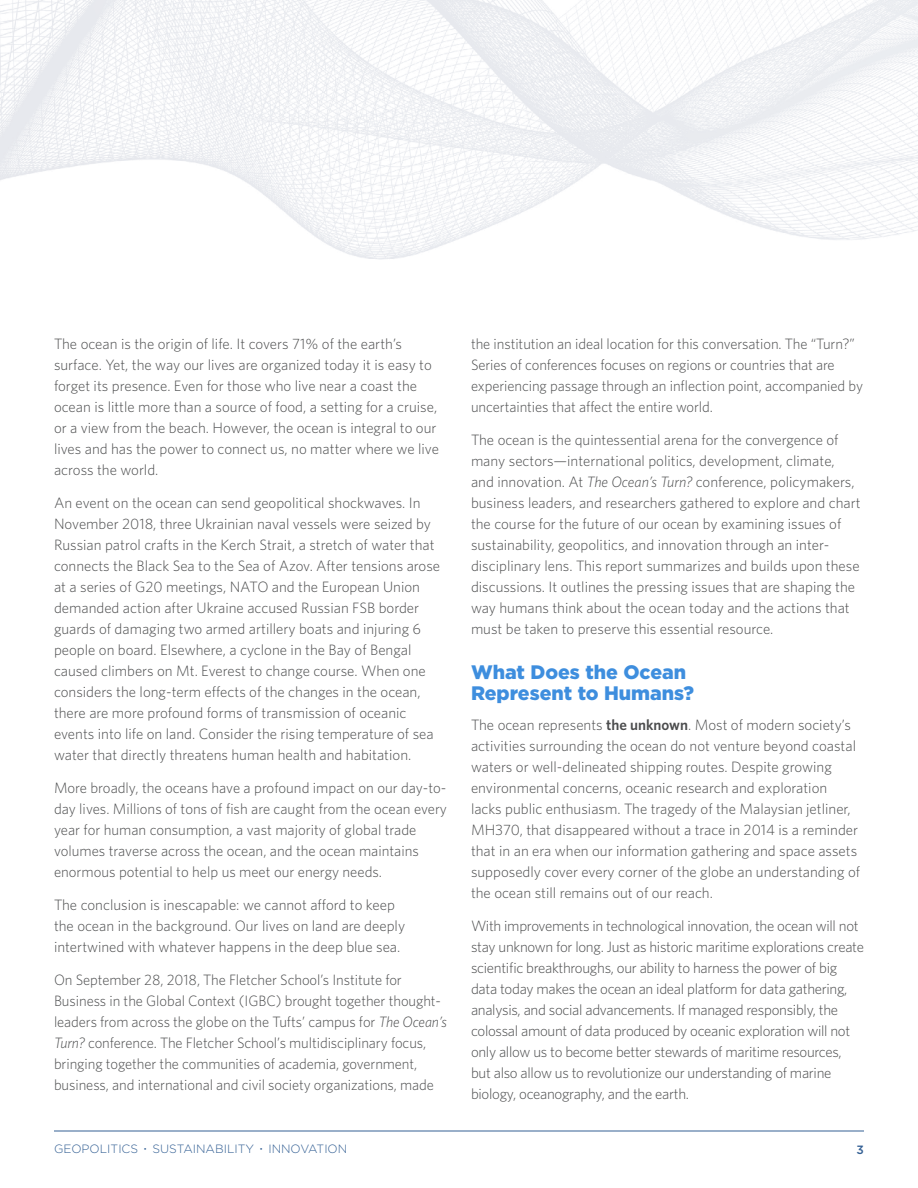
<style>
.page{position:relative;width:918px;height:1188px;background:#fff}
.page>*{position:absolute;margin:0;border:0;box-sizing:border-box;transform-origin:0 0}
.Subheader{font:900 19.5px/21px "Gotham";color:#3e8ede}
.t1{font:300 15px/21px "Whitney";color:#4b4c4d}
.t2{font:300 15px/21px "Whitney";letter-spacing:-.02em;color:#4b4c4d}
.t3{font:300 12px "Gotham";color:#346094}
.t4{font:500 12px "Gotham";color:#346094}
.s1{font-style:italic}
.s2{font-weight:600}
</style>
<div class="page">
<hr style="left:54px;top:1131px;width:810px;height:1px;background:#346094">
<img style="left:0;top:0;width:918px;height:260px">
<p class="t1" style="left:54px;top:332px;width:386px">The ocean is the origin of life. It covers 71% of the earth’s surface. Yet, the way our lives are organized today it is easy to forget its presence. Even for those who live near a coast the ocean is little more than a source of food, a setting for a cruise, or a view from the beach. However, the ocean is integral to our lives and has the power to connect us, no matter where we live across the world.</p>
<p class="t1" style="left:54px;top:491px;width:388px">An event on the ocean can send geopolitical shockwaves. In November 2018, three Ukrainian naval vessels were seized by Russian patrol crafts in the Kerch Strait, a stretch of water that connects the Black Sea to the Sea of Azov. After tensions arose at a series of G20 meetings, NATO and the European Union demanded action after Ukraine accused Russian FSB border guards of damaging two armed artillery boats and injuring 6 people on board. Elsewhere, a cyclone in the Bay of Bengal caused climbers on Mt. Everest to change course. When one considers the long-term effects of the changes in the ocean, there are more profound forms of transmission of oceanic events into life on land. Consider the rising temperature of sea water that directly threatens human health and habitation.</p>
<p class="t1" style="left:54px;top:776px;width:395px">More broadly, the oceans have a profound impact on our day-to&shy;day lives. Millions of tons of fish are caught from the ocean every year for human consumption, a vast majority of global trade volumes traverse across the ocean, and the ocean maintains enormous potential to help us meet our energy needs.</p>
<p class="t1" style="left:54px;top:893px;width:353px">The conclusion is inescapable: we cannot afford to keep the ocean in the background. Our lives on land are deeply intertwined with whatever happens in the deep blue sea.</p>
<p class="t1" style="left:54px;top:968px;width:395px">On September 28, 2018, The Fletcher School’s Institute for Business in the Global Context (IGBC) brought together thought&shy;leaders from across the globe on the Tufts’ campus for <span class="s1">The Ocean’s Turn?</span> conference. The Fletcher School’s multidisciplinary focus, bringing together the communities of academia, government, business, and international and civil society organizations, made</p>
<p class="t1" style="left:471px;top:332px;width:394px">the institution an ideal location for this conversation. The “Turn?” Series of conferences focuses on regions or countries that are experiencing passage through an inflection point, accompanied by uncertainties that affect the entire world.</p>
<p class="t1" style="left:471px;top:428px;width:391px">The ocean is the quintessential arena for the convergence of many sectors—international politics, development, climate, and innovation. At <span class="s1">The Ocean’s Turn?</span> conference, policymakers, business leaders, and researchers gathered to explore and chart the course for the future of our ocean by examining issues of sustainability, geopolitics, and innovation through an inter&shy;disciplinary lens. This report summarizes and builds upon these discussions. It outlines the pressing issues that are shaping the way humans think about the ocean today and the actions that must be taken to preserve this essential resource.</p>
<p class="Subheader" style="left:471px;top:661px;width:225px">What Does the Ocean<br>Represent to Humans?</p>
<p class="t1" style="left:471px;top:713px;width:391px">The ocean represents <span class="s2">the unknown</span>. Most of modern society’s activities surrounding the ocean do not venture beyond coastal waters or well-delineated shipping routes. Despite growing environmental concerns, oceanic research and exploration lacks public enthusiasm. The tragedy of the Malaysian jetliner, MH370, that disappeared without a trace in 2014 is a reminder that in an era when our information gathering and space assets supposedly cover every corner of the globe an understanding of the ocean still remains out of our reach.</p>
<p class="t2" style="left:471px;top:914px;width:395px">With improvements in technological innovation, the ocean will not stay unknown for long. Just as historic maritime explorations create scientific breakthroughs, our ability to harness the power of big data today makes the ocean an ideal platform for data gathering, analysis, and social advancements. If managed responsibly, the colossal amount of data produced by oceanic exploration will not only allow us to become better stewards of maritime resources, but also allow us to revolutionize our understanding of marine biology, oceanography, and the earth.</p>
<p class="t3" style="left:54px;top:1142px;width:86px">GEOPOLITICS</p>
<p class="t4" style="left:857px;top:1142px;width:9px">3</p>
<p class="t3" style="left:144px;top:1142px;width:111px">● SUSTAINABILITY</p>
<p class="t3" style="left:260px;top:1142px;width:89px">● INNOVATION</p>
</div>
